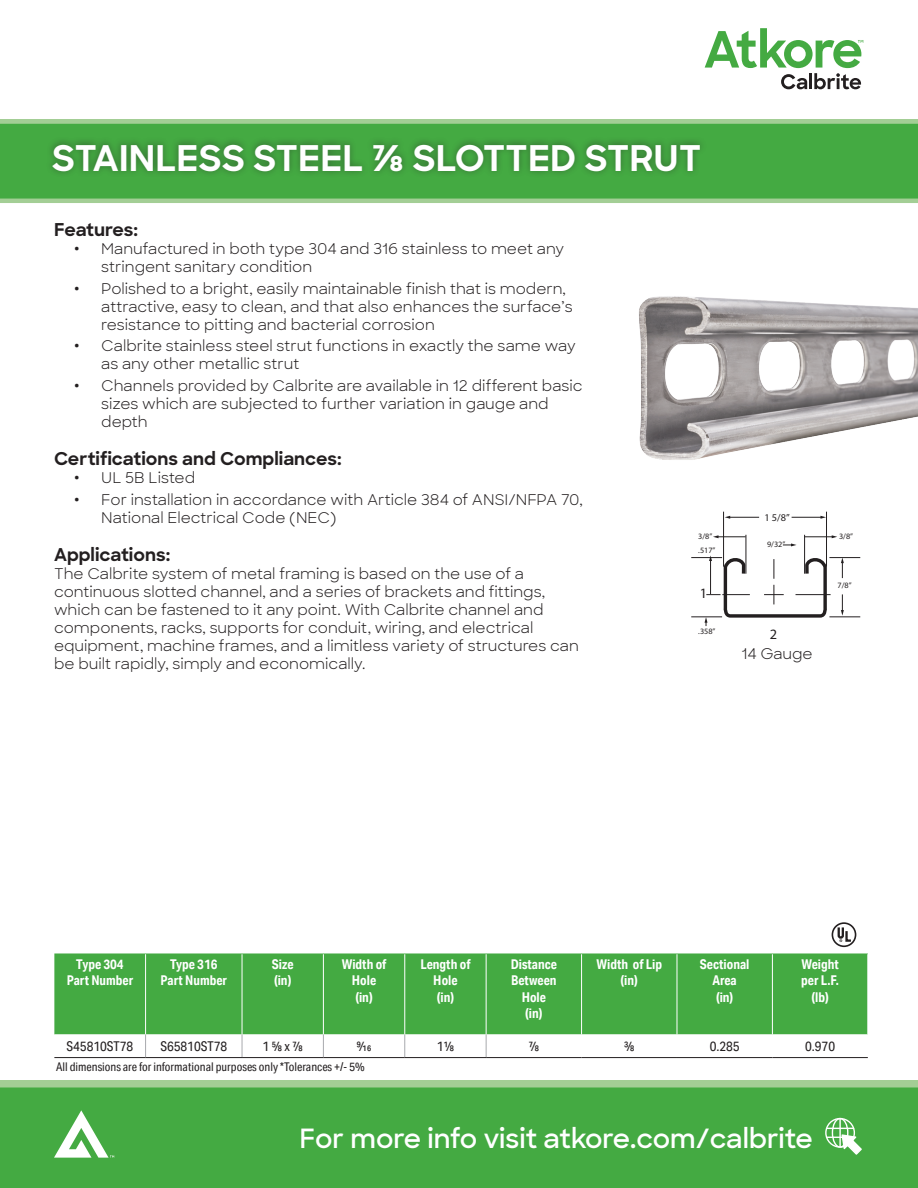
<style>
.page{position:relative;width:918px;height:1188px;background:#fff}
.page>*{position:absolute;margin:0;border:0;box-sizing:border-box;transform-origin:0 0}
.t1{font:700 36px "Sharp Sans";color:#fff}
.t2{font:600 27px "Sharp Sans";color:#fff}
.t3{font:700 18px "Sharp Sans";color:#231f20}
.t4{font:15px/18px "Sharp Sans";color:#231f20}
.t5{font:700 15px "Roboto Condensed";color:#231f20}
.t6{font:14.25px "Myriad Pro";color:#231f20}
.t7{font:700 13.5px/16.2px "Aktiv Grotesk Cd";color:#fff;text-align:center}
.t8{font:13.5px "Aktiv Grotesk Cd";color:#231f20}
.t9{font:12px "Aktiv Grotesk Cd";color:#231f20}
.t10{font:10.35px "Myriad Pro";color:#231f20}
.t11{font:8.25px "Myriad Pro";color:#231f20}
</style>
<div class="page">
<svg style="left:0;top:1080px;width:918px;height:108px;background:#4aac48"></svg>
<div style="left:825px;top:1118px;width:30px;height:30px;border:1px solid #fff;border-radius:50%"></div>
<div style="left:832px;top:1118px;width:16px;height:30px;border:1px solid #fff;border-radius:50%"></div>
<hr style="left:839px;top:1119px;width:2px;height:28px;background:#fff">
<svg style="left:827px;top:1128px;width:36px;height:28px"></svg>
<svg style="left:54px;top:1110px;width:60px;height:48px"></svg>
<svg style="left:0;top:124px;width:918px;height:79px;background:#4cad49"></svg>
<div style="left:46px;top:137px;width:661px;height:41px;background:#231f20;opacity:.44"></div>
<div style="left:0;top:119px;width:918px;height:5px;background:#a3ce95"></div>
<svg style="left:705px;top:28px;width:158px;height:61px"></svg>
<img style="left:639px;top:296px;width:279px;height:228px">
<hr style="left:723px;top:512px;width:1px;height:55px;background:#231f20">
<hr style="left:826px;top:512px;width:1px;height:55px;background:#231f20">
<hr style="left:804px;top:535px;width:1px;height:39px;background:#231f20">
<hr style="left:746px;top:535px;width:1px;height:39px;background:#231f20">
<hr style="left:729px;top:517px;width:30px;height:1px;background:#231f20">
<svg style="left:725px;top:516px;width:5px;height:3px"></svg>
<svg style="left:713px;top:535px;width:33px;height:3px"></svg>
<svg style="left:805px;top:535px;width:32px;height:3px"></svg>
<svg style="left:783px;top:543px;width:14px;height:3px"></svg>
<hr style="left:792px;top:517px;width:30px;height:1px;background:#231f20">
<svg style="left:821px;top:516px;width:5px;height:3px"></svg>
<hr style="left:829px;top:617px;width:31px;height:1px;background:#231f20">
<hr style="left:829px;top:557px;width:31px;height:1px;background:#231f20">
<hr style="left:691px;top:617px;width:31px;height:1px;background:#231f20">
<hr style="left:691px;top:557px;width:31px;height:1px;background:#231f20">
<svg style="left:841px;top:594px;width:3px;height:22px"></svg>
<svg style="left:841px;top:558px;width:3px;height:20px"></svg>
<hr style="left:796px;top:594px;width:35px;height:1px;background:#231f20">
<svg style="left:705px;top:555px;width:124px;height:71px"></svg>
<div style="left:54px;top:953px;width:814px;height:81px;background:#44aa42"></div>
<hr style="left:145px;top:954px;width:1px;height:80px;background:#fff">
<hr style="left:242px;top:954px;width:1px;height:80px;background:#fff">
<hr style="left:323px;top:954px;width:1px;height:80px;background:#fff">
<hr style="left:404px;top:954px;width:1px;height:80px;background:#fff">
<hr style="left:486px;top:954px;width:1px;height:80px;background:#fff">
<hr style="left:581px;top:954px;width:1px;height:80px;background:#fff">
<hr style="left:677px;top:954px;width:1px;height:80px;background:#fff">
<hr style="left:772px;top:954px;width:1px;height:80px;background:#fff">
<hr style="left:867px;top:954px;width:1px;height:80px;background:#fff">
<svg style="left:54px;top:1034px;width:814px;height:23px"></svg>
<hr style="left:54px;top:1057px;width:92px;height:1px;background:#231f20">
<hr style="left:146px;top:1057px;width:96px;height:1px;background:#231f20">
<hr style="left:242px;top:1057px;width:81px;height:1px;background:#231f20">
<hr style="left:323px;top:1057px;width:82px;height:1px;background:#231f20">
<hr style="left:405px;top:1057px;width:81px;height:1px;background:#231f20">
<hr style="left:486px;top:1057px;width:96px;height:1px;background:#231f20">
<hr style="left:582px;top:1057px;width:95px;height:1px;background:#231f20">
<hr style="left:677px;top:1057px;width:95px;height:1px;background:#231f20">
<hr style="left:772px;top:1057px;width:96px;height:1px;background:#231f20">
<div style="left:832px;top:922px;width:24px;height:25px;border:2px solid #231f20;border-radius:50%"></div>
<svg style="left:836px;top:925px;width:17px;height:18px"></svg>
<h1 class="t1" style="left:52px;top:131px;width:651px">STAINLESS STEEL 7/8 SLOTTED STRUT</h1>
<p class="t3" style="left:54px;top:216px;width:86px">Features:</p>
<p class="t5" style="left:74px;top:238px;width:7px">ꞏ</p>
<p class="t4" style="left:101px;top:239px;width:464px">Manufactured in both type 304 and 316 stainless to meet any stringent sanitary condition</p>
<p class="t5" style="left:74px;top:278px;width:7px">ꞏ</p>
<p class="t4" style="left:101px;top:279px;width:473px">Polished to a bright, easily maintainable finish that is modern, attractive, easy to clean, and that also enhances the surface’s resistance to pitting and bacterial corrosion</p>
<p class="t5" style="left:74px;top:335px;width:7px">ꞏ</p>
<p class="t4" style="left:101px;top:336px;width:476px">Calbrite stainless steel strut functions in exactly the same way as any other metallic strut</p>
<p class="t5" style="left:74px;top:375px;width:7px">ꞏ</p>
<p class="t4" style="left:101px;top:376px;width:483px">Channels provided by Calbrite are available in 12 different basic sizes which are subjected to further variation in gauge and depth</p>
<p class="t3" style="left:54px;top:445px;width:289px">Certifications and Compliances:</p>
<p class="t5" style="left:74px;top:467px;width:7px">ꞏ</p>
<p class="t4" style="left:101px;top:468px;width:95px">UL 5B Listed</p>
<p class="t5" style="left:74px;top:489px;width:7px">ꞏ</p>
<p class="t4" style="left:101px;top:490px;width:483px">For installation in accordance with Article 384 of ANSI/NFPA 70,<br>National Electrical Code (NEC)</p>
<p class="t3" style="left:54px;top:542px;width:118px">Applications:</p>
<p class="t4" style="left:54px;top:564px;width:527px">The Calbrite system of metal framing is based on the use of a continuous slotted channel, and a series of brackets and fittings, which can be fastened to it any point. With Calbrite channel and components, racks, supports for conduit, wiring, and electrical equipment, machine frames, and a limitless variety of structures can be built rapidly, simply and economically.</p>
<p class="t10" style="left:764px;top:511px;width:27px">1 5/8”</p>
<p class="t11" style="left:698px;top:531px;width:16px">3/8”</p>
<p class="t11" style="left:839px;top:531px;width:16px">3/8”</p>
<p class="t11" style="left:698px;top:545px;width:19px">.517”</p>
<p class="t11" style="left:767px;top:540px;width:20px">9/32”</p>
<p class="t6" style="left:700px;top:584px;width:9px">1</p>
<p class="t11" style="left:698px;top:626px;width:19px">.358”</p>
<p class="t6" style="left:770px;top:625px;width:9px">2</p>
<p class="t4" style="left:742px;top:644px;width:73px">14 Gauge</p>
<p class="t11" style="left:838px;top:580px;width:16px">7/8”</p>
<p class="t7" style="left:67px;top:956px;width:68px">Type 304<br>Part Number</p>
<p class="t7" style="left:161px;top:956px;width:68px">Type 316<br>Part Number</p>
<p class="t7" style="left:272px;top:956px;width:23px;text-align:left">Size (in)</p>
<p class="t7" style="left:342px;top:956px;width:46px">Width of<br>Hole (in)</p>
<p class="t7" style="left:420px;top:956px;width:52px">Length of<br>Hole<br>(in)</p>
<p class="t7" style="left:511px;top:956px;width:48px">Distance<br>Between<br>Hole<br>(in)</p>
<p class="t7" style="left:596px;top:956px;width:67px">Width of Lip (in)</p>
<p class="t7" style="left:700px;top:956px;width:51px">Sectional<br>Area<br>(in)</p>
<p class="t7" style="left:801px;top:956px;width:39px">Weight per L.F. (lb)</p>
<p class="t8" style="left:67px;top:1038px;width:68px">S45810ST78</p>
<p class="t8" style="left:160px;top:1038px;width:68px">S65810ST78</p>
<p class="t8" style="left:262px;top:1038px;width:42px">1 5/8 x 7/8</p>
<p class="t8" style="left:356px;top:1038px;width:17px">9/16</p>
<p class="t8" style="left:437px;top:1038px;width:19px">11/8</p>
<p class="t8" style="left:528px;top:1038px;width:12px">7/8</p>
<p class="t8" style="left:624px;top:1038px;width:12px">3/8</p>
<p class="t8" style="left:710px;top:1038px;width:32px">0.285</p>
<p class="t8" style="left:805px;top:1038px;width:32px">0.970</p>
<p class="t9" style="left:56px;top:1060px;width:310px">All dimensions are for informational purposes only *Tolerances +/- 5%</p>
<h2 class="t2" style="left:299px;top:1118px;width:515px">For more info visit atkore.com/calbrite</h2>
</div>
